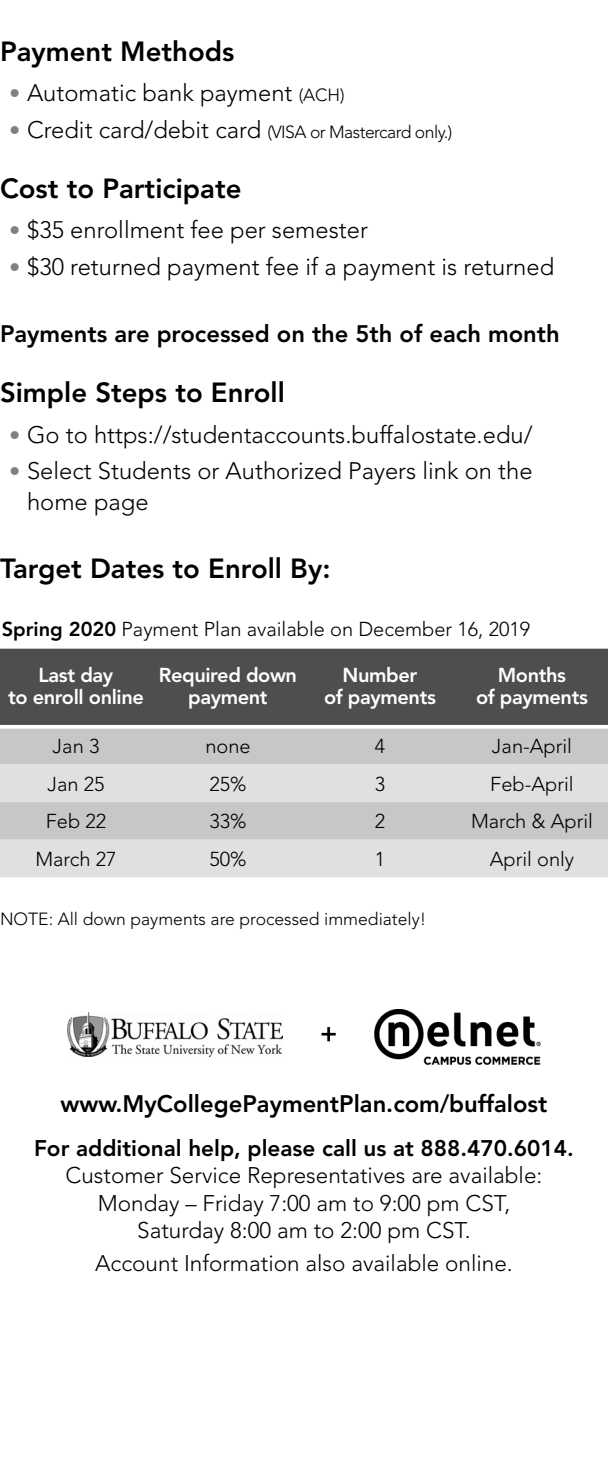
<style>
.page{position:relative;width:608px;height:1463px;background:#fff}
.page>*{position:absolute;margin:0;border:0;box-sizing:border-box;transform-origin:0 0}
.t1{font:800 27.5px "Avenir LT Std";color:#000}
.t2{font:300 23.75px/31.2px "Avenir LT Std";color:#000}
.t3{font:800 23.75px "Avenir LT Std";color:#000}
.t4{font:300 22.5px/27.5px "Avenir LT Std";color:#000;text-align:center}
.t5{font:800 22.5px "Avenir LT Std";color:#000}
.t6{font:300 20px "Avenir LT Std";color:#000}
.t7{font:800 20px/22.5px "Avenir LT Std";letter-spacing:-.02em;color:#fff;text-align:center}
.t8{font:300 17.5px "Avenir LT Std";letter-spacing:-.03em;color:#000}
.t9{font:300 17.5px "Avenir LT Std";color:#000}
.s1{font-size:22.5px;color:#808080}
.s2{font-size:17.5px}
.s3{font-size:23.75px}
.s4{font-weight:800}
</style>
<div class="page">
<div style="left:0;top:648px;width:608px;height:77px;background:#4e4e4e"></div>
<div style="left:0;top:728px;width:608px;height:36px;background:#c7c7c7"></div>
<svg style="left:0;top:764px;width:608px;height:113px;background:#d7d7d7"></svg>
<svg style="left:321px;top:1027px;width:14px;height:14px"></svg>
<img style="left:374px;top:1009px;width:166px;height:55px">
<img style="left:67px;top:1012px;width:215px;height:44px">
<p class="t1" style="left:0;top:35px;width:236px">Payment Methods</p>
<p class="t2" style="left:9px;top:77px;width:337px"><span class="s1">•</span> Automatic bank payment <span class="s2">(ACH)</span></p>
<p class="t8" style="left:9px;top:121px;width:444px"><span class="s1">•</span> <span class="s3">Credit card/debit card</span> (VISA or Mastercard only.)</p>
<p class="t1" style="left:0;top:172px;width:243px">Cost to Participate</p>
<p class="t2" style="left:9px;top:214px;width:360px"><span class="s1">•</span> $35 enrollment fee per semester</p>
<p class="t2" style="left:9px;top:251px;width:546px"><span class="s1">•</span> $30 returned payment fee if a payment is returned</p>
<p class="t3" style="left:0;top:320px;width:561px">Payments are processed on the 5th of each month</p>
<p class="t1" style="left:0;top:376px;width:286px">Simple Steps to Enroll</p>
<p class="t2" style="left:9px;top:419px;width:525px"><span class="s1">•</span> Go to https://studentaccounts.buffalostate.edu/</p>
<p class="t2" style="left:27px;top:455px;width:507px;text-indent:-18px"><span class="s1">•</span> Select Students or Authorized Payers link on the home page</p>
<p class="t1" style="left:0;top:552px;width:332px">Target Dates to Enroll By:</p>
<p class="t6" style="left:2px;top:617px;width:530px"><span class="s4">Spring 2020</span> Payment Plan available on December 16, 2019</p>
<p class="t7" style="left:8px;top:663px;width:137px">Last day<br>to enroll online</p>
<p class="t7" style="left:159px;top:663px;width:140px">Required down payment</p>
<p class="t7" style="left:324px;top:663px;width:113px">Number<br>of payments</p>
<p class="t7" style="left:476px;top:663px;width:113px">Months<br>of payments</p>
<p class="t6" style="left:53px;top:734px;width:48px">Jan 3</p>
<p class="t6" style="left:205px;top:734px;width:47px">none</p>
<p class="t6" style="left:375px;top:734px;width:12px">4</p>
<p class="t6" style="left:492px;top:734px;width:81px">Jan-April</p>
<p class="t6" style="left:47px;top:772px;width:59px">Jan 25</p>
<p class="t6" style="left:209px;top:772px;width:39px">25%</p>
<p class="t6" style="left:375px;top:772px;width:12px">3</p>
<p class="t6" style="left:490px;top:772px;width:85px">Feb-April</p>
<p class="t6" style="left:46px;top:810px;width:62px">Feb 22</p>
<p class="t6" style="left:209px;top:810px;width:39px">33%</p>
<p class="t6" style="left:375px;top:810px;width:12px">2</p>
<p class="t6" style="left:471px;top:810px;width:123px">March &amp; April</p>
<p class="t6" style="left:35px;top:847px;width:83px">March 27</p>
<p class="t6" style="left:209px;top:847px;width:39px">50%</p>
<p class="t6" style="left:374px;top:847px;width:12px">1</p>
<p class="t6" style="left:489px;top:847px;width:86px">April only</p>
<p class="t9" style="left:0;top:909px;width:428px">NOTE: All down payments are processed immediately!</p>
<p class="t3" style="left:61px;top:1089px;width:488px">www.MyCollegePaymentPlan.com/buffalost</p>
<p class="t5" style="left:34px;top:1134px;width:541px">For additional help, please call us at 888.470.6014.</p>
<p class="t4" style="left:66px;top:1161px;width:478px">Customer Service Representatives are available:<br>Monday – Friday 7:00 am to 9:00 pm CST,<br>Saturday 8:00 am to 2:00 pm CST.</p>
<p class="t4" style="left:95px;top:1249px;width:419px">Account Information also available online.</p>
</div>
